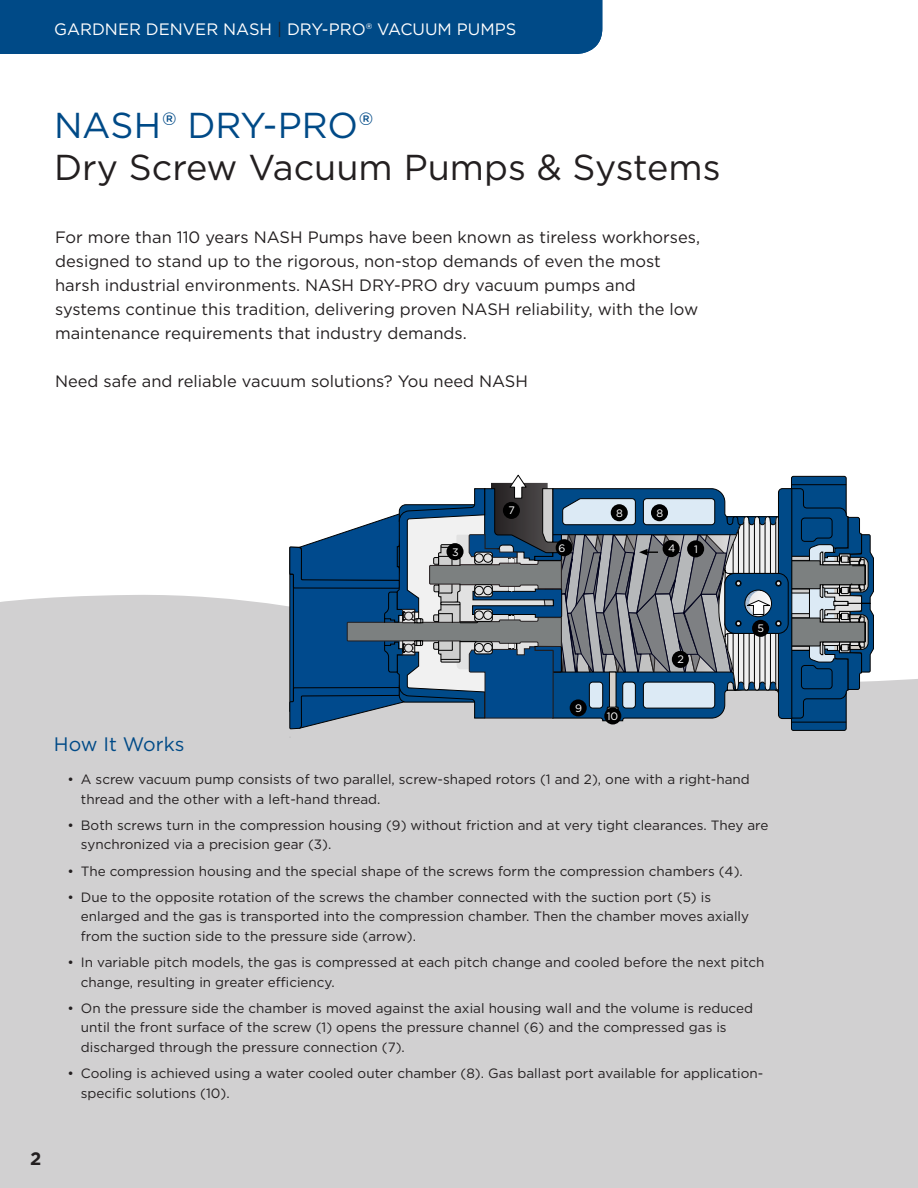
<style>
.page{position:relative;width:918px;height:1188px;background:#fff}
.page>*{position:absolute;margin:0;border:0;box-sizing:border-box;transform-origin:0 0}
.t1{font:36px "Gotham";color:#231f20}
.t2{font:36px "Gotham";letter-spacing:-.005em;color:#004a87}
.Heading_14{font:19.5px "Gotham";color:#004a87}
.t3{font:700 18px "Gotham";color:#231f20}
.t4{font:16.5px/24px "Gotham";color:#231f20}
.Red_Tab_11__white{font:16.5px "Gotham";color:#fff}
.t5{font:13.5px/19.5px "Gotham";color:#231f20}
.t6{font:10.8px "Gotham";color:#fff}
.s1{color:#231f20}
</style>
<div class="page">
<div style="left:0;top:595px;width:918px;height:593px;background:#d1d0d1"></div>
<svg style="left:289px;top:474px;width:585px;height:511px;background:#9eabb8"></svg>
<div style="left:687px;top:540px;width:17px;height:17px;background:#000;border-radius:50%"></div>
<div style="left:672px;top:651px;width:17px;height:17px;background:#000;border-radius:50%"></div>
<div style="left:446px;top:543px;width:18px;height:17px;background:#000;border-radius:50%"></div>
<div style="left:663px;top:540px;width:17px;height:17px;background:#000;border-radius:50%"></div>
<div style="left:752px;top:620px;width:17px;height:17px;background:#000;border-radius:50%"></div>
<div style="left:556px;top:539px;width:17px;height:17px;background:#000;border-radius:50%"></div>
<div style="left:503px;top:502px;width:17px;height:17px;background:#000;border-radius:50%"></div>
<div style="left:611px;top:504px;width:17px;height:17px;background:#000;border-radius:50%"></div>
<div style="left:651px;top:504px;width:17px;height:17px;background:#000;border-radius:50%"></div>
<div style="left:570px;top:699px;width:17px;height:17px;background:#000;border-radius:50%"></div>
<div style="left:604px;top:707px;width:17px;height:18px;background:#000;border-radius:50%"></div>
<div style="left:474px;top:642px;width:19px;height:12px;border:1px solid #000;border-radius:2px"></div>
<div style="left:475px;top:643px;width:8px;height:9px;background:#e2e2e2;border-radius:50%"></div>
<div style="left:475px;top:643px;width:9px;height:9px;border:1px solid #000;border-radius:50%"></div>
<div style="left:484px;top:643px;width:8px;height:9px;background:#e2e2e2;border-radius:50%"></div>
<div style="left:484px;top:643px;width:8px;height:9px;border:1px solid #000;border-radius:50%"></div>
<svg style="left:475px;top:609px;width:17px;height:12px"></svg>
<div style="left:474px;top:609px;width:19px;height:13px;border:1px solid #000;border-radius:2px"></div>
<div style="left:475px;top:611px;width:8px;height:8px;background:#e2e2e2;border-radius:50%"></div>
<div style="left:475px;top:611px;width:9px;height:9px;border:1px solid #000;border-radius:50%"></div>
<div style="left:484px;top:611px;width:8px;height:8px;background:#e2e2e2;border-radius:50%"></div>
<div style="left:484px;top:611px;width:8px;height:9px;border:1px solid #000;border-radius:50%"></div>
<svg style="left:475px;top:585px;width:17px;height:12px"></svg>
<div style="left:474px;top:584px;width:19px;height:13px;border:1px solid #000;border-radius:2px"></div>
<div style="left:475px;top:586px;width:8px;height:9px;background:#e2e2e2;border-radius:50%"></div>
<div style="left:475px;top:586px;width:9px;height:9px;border:1px solid #000;border-radius:50%"></div>
<div style="left:484px;top:586px;width:8px;height:9px;background:#e2e2e2;border-radius:50%"></div>
<div style="left:484px;top:586px;width:8px;height:9px;border:1px solid #000;border-radius:50%"></div>
<svg style="left:475px;top:552px;width:17px;height:12px"></svg>
<div style="left:474px;top:552px;width:19px;height:13px;border:1px solid #000;border-radius:2px"></div>
<div style="left:475px;top:554px;width:8px;height:8px;background:#e2e2e2;border-radius:50%"></div>
<div style="left:475px;top:554px;width:9px;height:8px;border:1px solid #000;border-radius:50%"></div>
<div style="left:484px;top:554px;width:8px;height:8px;background:#e2e2e2;border-radius:50%"></div>
<div style="left:484px;top:554px;width:8px;height:8px;border:1px solid #000;border-radius:50%"></div>
<div style="left:0;top:0;width:602px;height:54px;background:#004a87"></div>
<p class="Red_Tab_11__white" style="left:54px;top:19px;width:464px">GARDNER DENVER NASH <span class="s1">|</span> DRY-PRO® VACUUM PUMPS</p>
<p class="t2" style="left:54px;top:102px;width:321px">NASH® DRY-PRO®</p>
<p class="t1" style="left:54px;top:144px;width:668px">Dry Screw Vacuum Pumps &amp; Systems</p>
<p class="t4" style="left:55px;top:224px;width:647px">For more than 110 years NASH Pumps have been known as tireless workhorses, designed to stand up to the rigorous, non-stop demands of even the most harsh industrial environments. NASH DRY-PRO dry vacuum pumps and systems continue this tradition, delivering proven NASH reliability, with the low maintenance requirements that industry demands.</p>
<p class="t4" style="left:55px;top:368px;width:475px">Need safe and reliable vacuum solutions? You need NASH</p>
<p class="t6" style="left:508px;top:504px;width:8px">7</p>
<p class="t6" style="left:616px;top:506px;width:8px">8</p>
<p class="t6" style="left:657px;top:506px;width:8px">8</p>
<p class="t6" style="left:558px;top:541px;width:8px">6</p>
<p class="t6" style="left:452px;top:545px;width:8px">3</p>
<p class="t6" style="left:668px;top:542px;width:9px">4</p>
<p class="t6" style="left:694px;top:542px;width:5px">1</p>
<p class="t6" style="left:575px;top:701px;width:8px">9</p>
<p class="t6" style="left:607px;top:709px;width:13px">10</p>
<p class="t6" style="left:677px;top:652px;width:8px">2</p>
<p class="t6" style="left:758px;top:621px;width:8px">5</p>
<p class="Heading_14" style="left:54px;top:732px;width:132px">How It Works</p>
<p class="t5" style="left:81px;top:769px;width:670px;text-indent:-14px">• A screw vacuum pump consists of two parallel, screw-shaped rotors (1 and 2), one with a right-hand thread and the other with a left-hand thread.</p>
<p class="t5" style="left:81px;top:815px;width:689px;text-indent:-14px">• Both screws turn in the compression housing (9) without friction and at very tight clearances. They are synchronized via a precision gear (3).</p>
<p class="t5" style="left:67px;top:861px;width:677px">• The compression housing and the special shape of the screws form the compression chambers (4).</p>
<p class="t5" style="left:81px;top:887px;width:670px;text-indent:-14px">• Due to the opposite rotation of the screws the chamber connected with the suction port (5) is enlarged and the gas is transported into the compression chamber. Then the chamber moves axially from the suction side to the pressure side (arrow).</p>
<p class="t5" style="left:81px;top:952px;width:685px;text-indent:-14px">• In variable pitch models, the gas is compressed at each pitch change and cooled before the next pitch change, resulting in greater efficiency.</p>
<p class="t5" style="left:81px;top:998px;width:674px;text-indent:-14px">• On the pressure side the chamber is moved against the axial housing wall and the volume is reduced until the front surface of the screw (1) opens the pressure channel (6) and the compressed gas is discharged through the pressure connection (7).</p>
<p class="t5" style="left:81px;top:1063px;width:684px;text-indent:-14px">• Cooling is achieved using a water cooled outer chamber (8). Gas ballast port available for application&shy;specific solutions (10).</p>
<h3 class="t3" style="left:30px;top:1147px;width:13px">2</h3>
</div>
